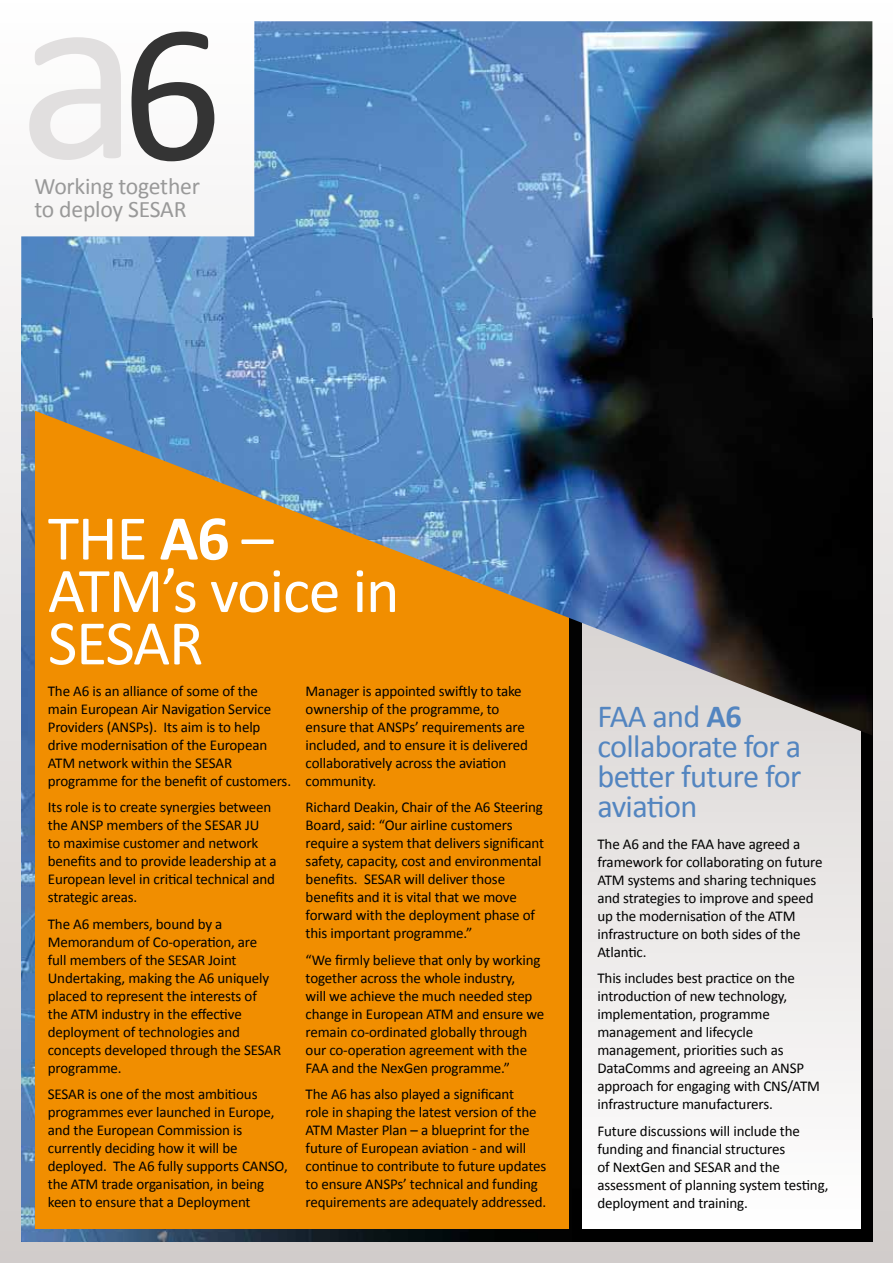
<style>
.page{position:relative;width:893px;height:1263px;background:#fff}
.page>*{position:absolute;margin:0;border:0;box-sizing:border-box;transform-origin:0 0}
.t1{font:254.1px "Calibri";color:#e1dfdf}
.t2{font:64.05px/52.5px "Calibri";letter-spacing:-.02em;color:#fff}
.t3{font:32.25px/30px "Calibri";letter-spacing:-.02em;color:#5385c0}
.t4{font:23.7px/22.8px "Calibri";letter-spacing:-.01em;color:#999}
.t5{font:15px/18px "Calibri";letter-spacing:-.01em;color:#000}
.s1{font-size:199.65px;color:#343434}
.s2{font-weight:700}
</style>
<div class="page">
<div style="left:0;top:0;width:893px;height:1263px;background:linear-gradient(to bottom,#f8f8f8,#c4c0be)"></div>
<img style="left:21px;top:735px;width:851px;height:507px">
<svg style="left:583px;top:735px;width:277px;height:494px"></svg>
<div style="left:35px;top:404px;width:534px;height:825px;background:#f18e00"></div>
<img style="left:21px;top:21px;width:851px;height:714px">
<h1 class="t1" style="left:18px;top:-84px;width:206px">a<span class="s1">6</span></h1>
<h3 class="t4" style="left:35px;top:174px;width:167px">Working together to deploy SESAR</h3>
<h2 class="t2" style="left:48px;top:509px;width:353px">THE <span class="s2">A6</span> –<br>ATM’s voice in<br>SESAR</h2>
<p class="t5" style="left:48px;top:681px;width:245px">The A6 is an alliance of some of the main European Air Navigation Service Providers (ANSPs). Its aim is to help drive modernisation of the European ATM network within the SESAR programme for the benefit of customers.</p>
<p class="t5" style="left:48px;top:797px;width:230px">Its role is to create synergies between the ANSP members of the SESAR JU<br>to maximise customer and network benefits and to provide leadership at a European level in critical technical and strategic areas.</p>
<p class="t5" style="left:48px;top:914px;width:235px">The A6 members, bound by a<br>Memorandum of Co-operation, are<br>full members of the SESAR Joint<br>Undertaking, making the A6 uniquely placed to represent the interests of<br>the ATM industry in the effective deployment of technologies and concepts developed through the SESAR programme.</p>
<p class="t5" style="left:48px;top:1084px;width:241px">SESAR is one of the most ambitious programmes ever launched in Europe, and the European Commission is currently deciding how it will be deployed. The A6 fully supports CANSO, the ATM trade organisation, in being keen to ensure that a Deployment</p>
<p class="t5" style="left:306px;top:681px;width:224px">Manager is appointed swiftly to take ownership of the programme, to ensure that ANSPs’ requirements are included, and to ensure it is delivered collaboratively across the aviation community.</p>
<p class="t5" style="left:306px;top:797px;width:240px">Richard Deakin, Chair of the A6 Steering Board, said: “Our airline customers require a system that delivers significant safety, capacity, cost and environmental benefits. SESAR will deliver those benefits and it is vital that we move forward with the deployment phase of this important programme.”</p>
<p class="t5" style="left:306px;top:950px;width:240px">“We firmly believe that only by working together across the whole industry,<br>will we achieve the much needed step change in European ATM and ensure we remain co-ordinated globally through our co-operation agreement with the FAA and the NexGen programme.”</p>
<p class="t5" style="left:306px;top:1084px;width:242px">The A6 has also played a significant<br>role in shaping the latest version of the ATM Master Plan – a blueprint for the future of European aviation - and will continue to contribute to future updates to ensure ANSPs’ technical and funding requirements are adequately addressed.</p>
<h3 class="t3" style="left:597px;top:699px;width:205px">FAA and <span class="s2">A6 </span>collaborate for a better future for aviation</h3>
<p class="t5" style="left:597px;top:834px;width:227px">The A6 and the FAA have agreed a framework for collaborating on future<br>ATM systems and sharing techniques and strategies to improve and speed up the modernisation of the ATM infrastructure on both sides of the<br>Atlantic.</p>
<p class="t5" style="left:597px;top:968px;width:224px">This includes best practice on the introduction of new technology, implementation, programme management and lifecycle management, priorities such as<br>DataComms and agreeing an ANSP approach for engaging with CNS/ATM infrastructure manufacturers.</p>
<p class="t5" style="left:597px;top:1121px;width:233px">Future discussions will include the funding and financial structures<br>of NextGen and SESAR and the assessment of planning system testing, deployment and training.</p>
</div>
